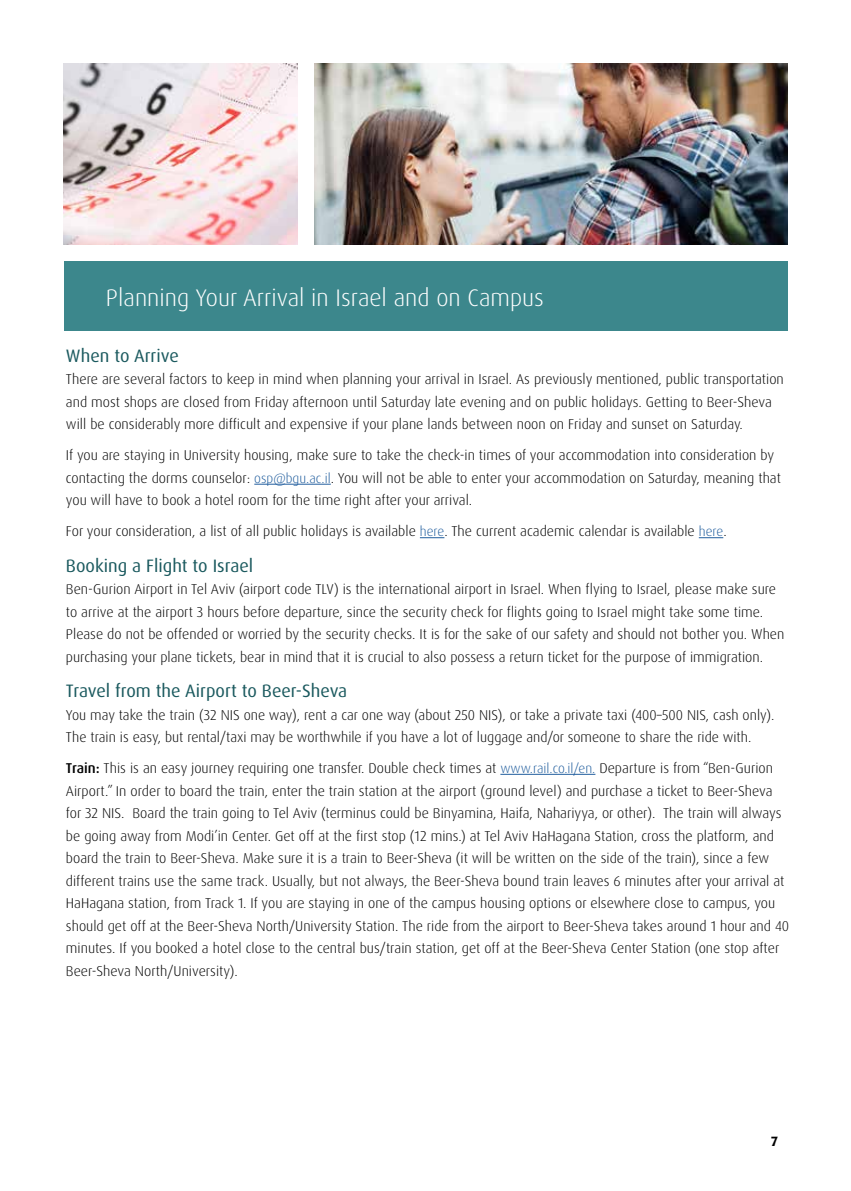
<style>
.page{position:relative;width:851px;height:1191px;background:#fff}
.page>*{position:absolute;margin:0;border:0;box-sizing:border-box;transform-origin:0 0}
.t1{font:300 24px "Dax OT";color:#fff}
.t2{font:18px "Dax OT";color:#1a595e}
.t3{font:300 14.25px/22.5px "Dax OT";color:#000}
.t4{font:700 13.5px "Dax OT";color:#000}
.s1{font-size:13.5px;color:#215e9e}
.s2{font-weight:500}
</style>
<div class="page">
<hr style="left:254px;top:484px;width:77px;height:1px;background:#215e9e">
<svg style="left:420px;top:537px;width:24px;height:1px"></svg>
<svg style="left:698px;top:537px;width:25px;height:1px"></svg>
<hr style="left:500px;top:774px;width:95px;height:1px;background:#215e9e">
<img style="left:64px;top:64px;width:234px;height:180px">
<div style="left:64px;top:261px;width:723px;height:70px;background:#3c878c"></div>
<img style="left:315px;top:64px;width:472px;height:180px">
<h1 class="t1" style="left:106px;top:282px;width:439px">Planning Your Arrival in Israel and on Campus</h1>
<p class="t2" style="left:66px;top:344px;width:114px">When to Arrive</p>
<p class="t3" style="left:66px;top:368px;width:719px">There are several factors to keep in mind when planning your arrival in Israel. As previously mentioned, public transportation and most shops are closed from Friday afternoon until Saturday late evening and on public holidays. Getting to Beer-Sheva will be considerably more difficult and expensive if your plane lands between noon on Friday and sunset on Saturday.</p>
<p class="t3" style="left:66px;top:444px;width:716px">If you are staying in University housing, make sure to take the check-in times of your accommodation into consideration by contacting the dorms counselor: <span class="s1">osp@bgu.ac.il</span>. You will not be able to enter your accommodation on Saturday, meaning that you will have to book a hotel room for the time right after your arrival.</p>
<p class="t3" style="left:66px;top:520px;width:662px">For your consideration, a list of all public holidays is available <span class="s1">here</span>. The current academic calendar is available <span class="s1">here</span>.</p>
<p class="t2" style="left:66px;top:554px;width:189px">Booking a Flight to Israel</p>
<p class="t3" style="left:66px;top:578px;width:720px">Ben-Gurion Airport in Tel Aviv (airport code TLV) is the international airport in Israel. When flying to Israel, please make sure to arrive at the airport 3 hours before departure, since the security check for flights going to Israel might take some time.<br>Please do not be offended or worried by the security checks. It is for the sake of our safety and should not bother you. When purchasing your plane tickets, bear in mind that it is crucial to also possess a return ticket for the purpose of immigration.</p>
<p class="t2" style="left:66px;top:679px;width:283px">Travel from the Airport to Beer-Sheva</p>
<p class="t3" style="left:66px;top:703px;width:709px">You may take the train (32 NIS one way), rent a car one way (about 250 NIS), or take a private taxi (400–500 NIS, cash only).<br>The train is easy, but rental/taxi may be worthwhile if you have a lot of luggage and/or someone to share the ride with.</p>
<p class="t3" style="left:66px;top:757px;width:724px"><span class="s2">Train:</span> This is an easy journey requiring one transfer. Double check times at <span class="s1">www.rail.co.il/en.</span> Departure is from “Ben-Gurion Airport.” In order to board the train, enter the train station at the airport (ground level) and purchase a ticket to Beer-Sheva for 32 NIS. Board the train going to Tel Aviv (terminus could be Binyamina, Haifa, Nahariyya, or other). The train will always be going away from Modi’in Center. Get off at the first stop (12 mins.) at Tel Aviv HaHagana Station, cross the platform, and board the train to Beer-Sheva. Make sure it is a train to Beer-Sheva (it will be written on the side of the train), since a few different trains use the same track. Usually, but not always, the Beer-Sheva bound train leaves 6 minutes after your arrival at HaHagana station, from Track 1. If you are staying in one of the campus housing options or elsewhere close to campus, you should get off at the Beer-Sheva North/University Station. The ride from the airport to Beer-Sheva takes around 1 hour and 40 minutes. If you booked a hotel close to the central bus/train station, get off at the Beer-Sheva Center Station (one stop after Beer-Sheva North/University).</p>
<p class="t4" style="left:771px;top:1132px;width:8px">7</p>
</div>
